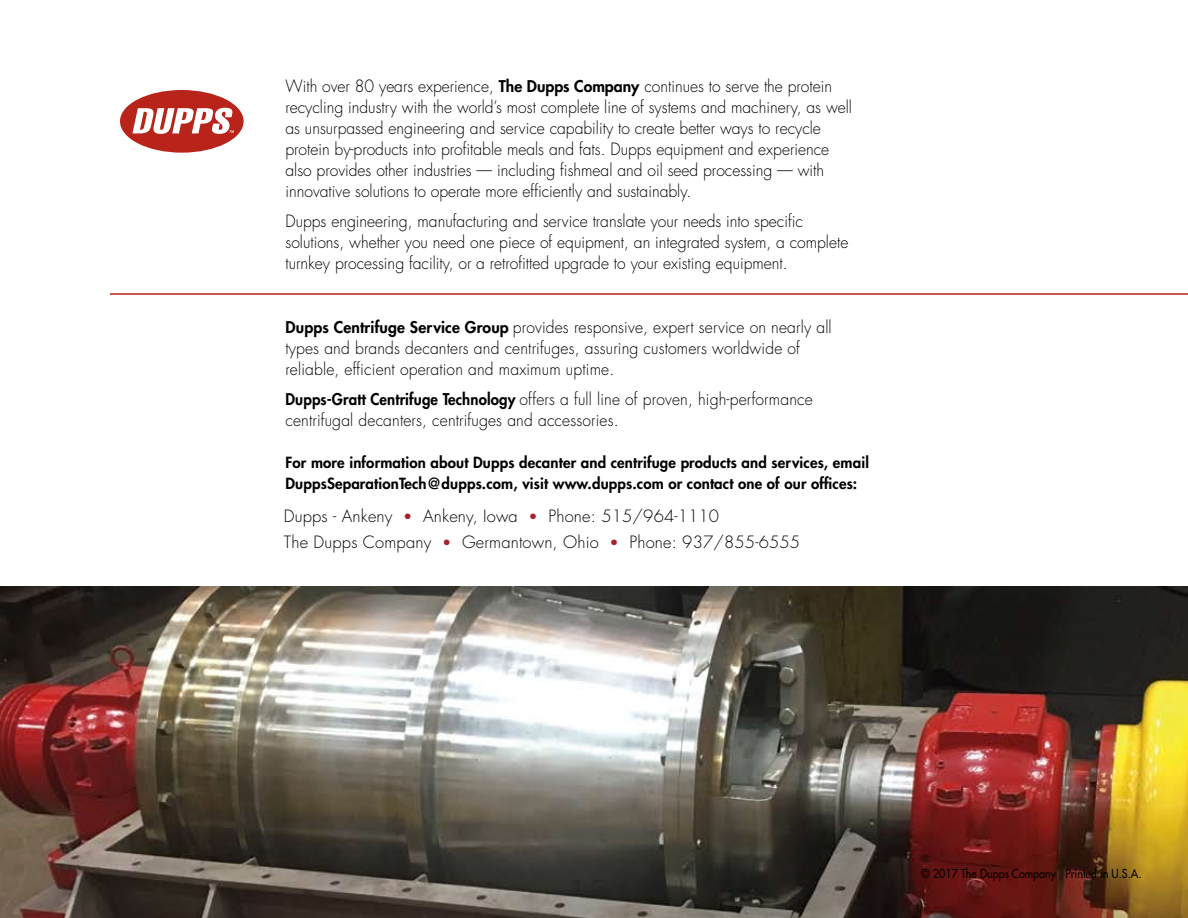
<style>
.page{position:relative;width:1188px;height:918px;background:#fff}
.page>*{position:absolute;margin:0;border:0;box-sizing:border-box;transform-origin:0 0}
.t1{font:300 16.5px/21px "Futura";color:#000;scale:.95 1}
.t2{font:300 16.5px/26.4px "Futura";color:#000}
.t3{font:800 15px/21px "Futura";letter-spacing:.01em;color:#000}
.t4{font:12px "Futura";color:#000;scale:.9 1}
.s1{font-weight:800;font-size:15.75px}
.s2{font-size:15px;color:#a8212d}
</style>
<div class="page">
<img style="left:0;top:586px;width:1188px;height:332px">
<hr style="left:110px;top:293px;width:1078px;height:2px;background:#b8241a">
<svg style="left:120px;top:90px;width:124px;height:63px"></svg>
<p class="t1" style="left:285px;top:76px;width:598px">With over 80 years experience, <span class="s1">The Dupps Company</span> continues to serve the protein recycling industry with the world’s most complete line of systems and machinery, as well as unsurpassed engineering and service capability to create better ways to recycle protein by-products into profitable meals and fats. Dupps equipment and experience also provides other industries — including fishmeal and oil seed processing — with innovative solutions to operate more efficiently and sustainably.</p>
<p class="t1" style="left:285px;top:211px;width:594px">Dupps engineering, manufacturing and service translate your needs into specific solutions, whether you need one piece of equipment, an integrated system, a complete turnkey processing facility, or a retrofitted upgrade to your existing equipment.</p>
<p class="t1" style="left:285px;top:317px;width:577px"><span class="s1">Dupps Centrifuge Service Group</span> provides responsive, expert service on nearly all types and brands decanters and centrifuges, assuring customers worldwide of reliable, efficient operation and maximum uptime.</p>
<p class="t1" style="left:285px;top:388px;width:557px"><span class="s1">Dupps-Gratt Centrifuge Technology</span> offers a full line of proven, high-performance centrifugal decanters, centrifuges and accessories.</p>
<p class="t3" style="left:285px;top:452px;width:585px">For more information about Dupps decanter and centrifuge products and services, email<br>DuppsSeparationTech@dupps.com, visit www.dupps.com or contact one of our offices:</p>
<p class="t2" style="left:284px;top:503px;width:518px">Dupps - Ankeny <span class="s2">•</span> Ankeny, Iowa <span class="s2">•</span> Phone: 515/964-1110<br>The Dupps Company <span class="s2">•</span> Germantown, Ohio <span class="s2">•</span> Phone: 937/855-6555</p>
<p class="t4" style="left:921px;top:866px;width:246px">© 2017 The Dupps Company Printed in U.S.A.</p>
</div>
